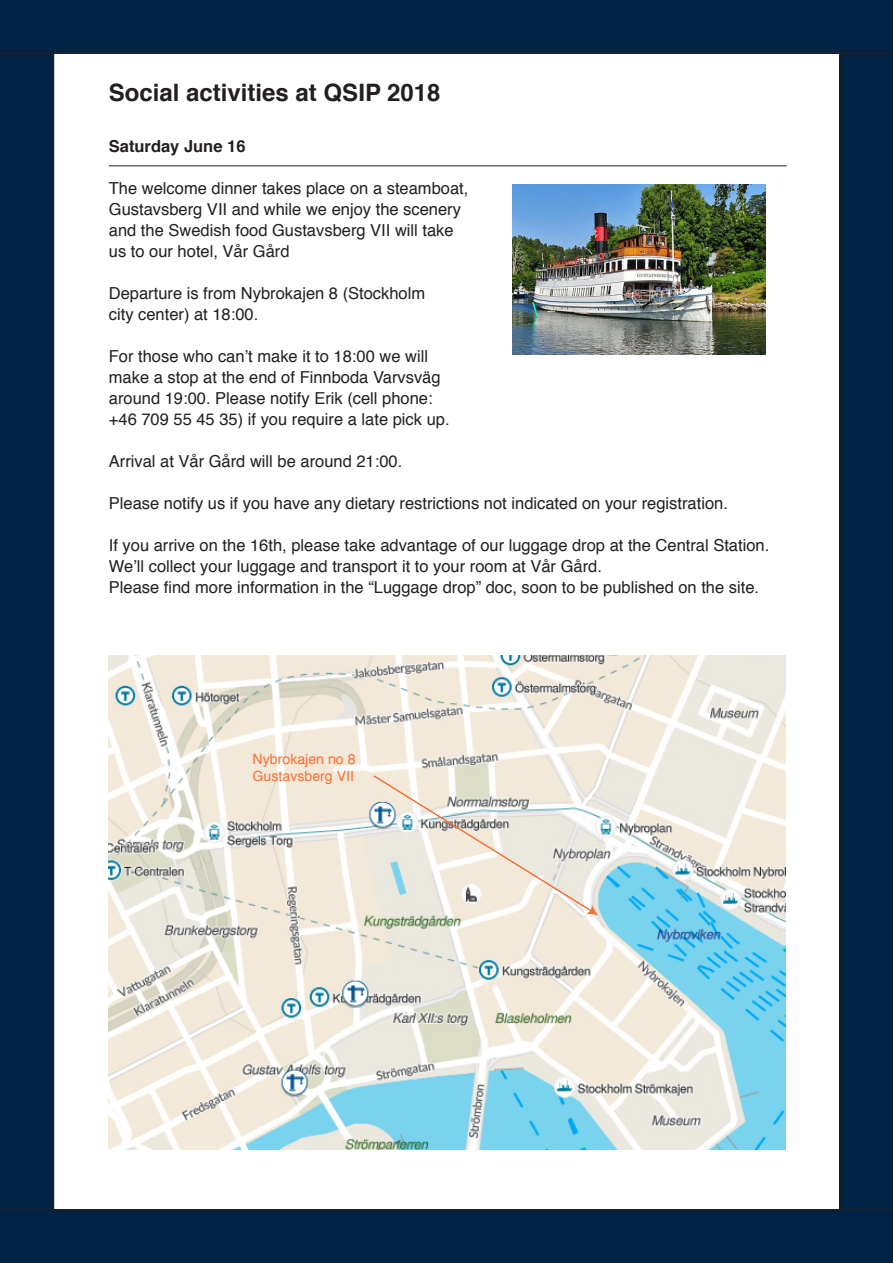
<style>
.page{position:relative;width:893px;height:1263px;background:#fff}
.page>*{position:absolute;margin:0;border:0;box-sizing:border-box;transform-origin:0 0}
.Rubrik{font:700 24px "Helvetica";color:#231f20}
.t1{font:16.5px/21px "Helvetica";color:#231f20}
.Paragraph_Style_1{font:700 16.5px "Helvetica";color:#231f20}
.t2{font:14.1px/17px "Helvetica";color:#f86f34}
</style>
<div class="page">
<div style="left:0;top:54px;width:54px;height:1155px;background:#002345"></div>
<div style="left:839px;top:54px;width:54px;height:1155px;background:#002345"></div>
<div style="left:0;top:0;width:893px;height:54px;background:#002345"></div>
<div style="left:0;top:1209px;width:893px;height:54px;background:#002345"></div>
<img style="left:109px;top:655px;width:676px;height:494px">
<svg style="left:372px;top:774px;width:226px;height:141px"></svg>
<img style="left:512px;top:184px;width:253px;height:170px">
<hr style="left:109px;top:166px;width:678px;height:1px;background:#231f20">
<p class="Rubrik" style="left:109px;top:73px;width:333px">Social activities at QSIP 2018</p>
<p class="Paragraph_Style_1" style="left:109px;top:133px;width:138px">Saturday June 16</p>
<p class="t1" style="left:109px;top:178px;width:361px">The welcome dinner takes place on a steamboat,<br>Gustavsberg VII and while we enjoy the scenery and the Swedish food Gustavsberg VII will take</p>
<p class="t1" style="left:109px;top:241px;width:182px">us to our hotel, Vår Gård</p>
<p class="t1" style="left:109px;top:283px;width:318px">Departure is from Nybrokajen 8 (Stockholm</p>
<p class="t1" style="left:109px;top:304px;width:151px">city center) at 18:00.</p>
<p class="t1" style="left:109px;top:346px;width:321px">For those who can’t make it to 18:00 we will</p>
<p class="t1" style="left:109px;top:367px;width:333px">make a stop at the end of Finnboda Varvsväg around 19:00. Please notify Erik (cell phone:</p>
<p class="t1" style="left:109px;top:409px;width:342px">+46 709 55 45 35) if you require a late pick up.</p>
<p class="t1" style="left:109px;top:451px;width:295px">Arrival at Vår Gård will be around 21:00.</p>
<p class="t1" style="left:109px;top:493px;width:621px">Please notify us if you have any dietary restrictions not indicated on your registration.</p>
<p class="t1" style="left:109px;top:535px;width:662px">If you arrive on the 16th, please take advantage of our luggage drop at the Central Station.<br>We’ll collect your luggage and transport it to your room at Vår Gård.</p>
<p class="t1" style="left:109px;top:577px;width:652px">Please find more information in the “Luggage drop” doc, soon to be published on the site.</p>
<p class="t2" style="left:253px;top:751px;width:104px">Nybrokajen no 8<br>Gustavsberg VII</p>
</div>
